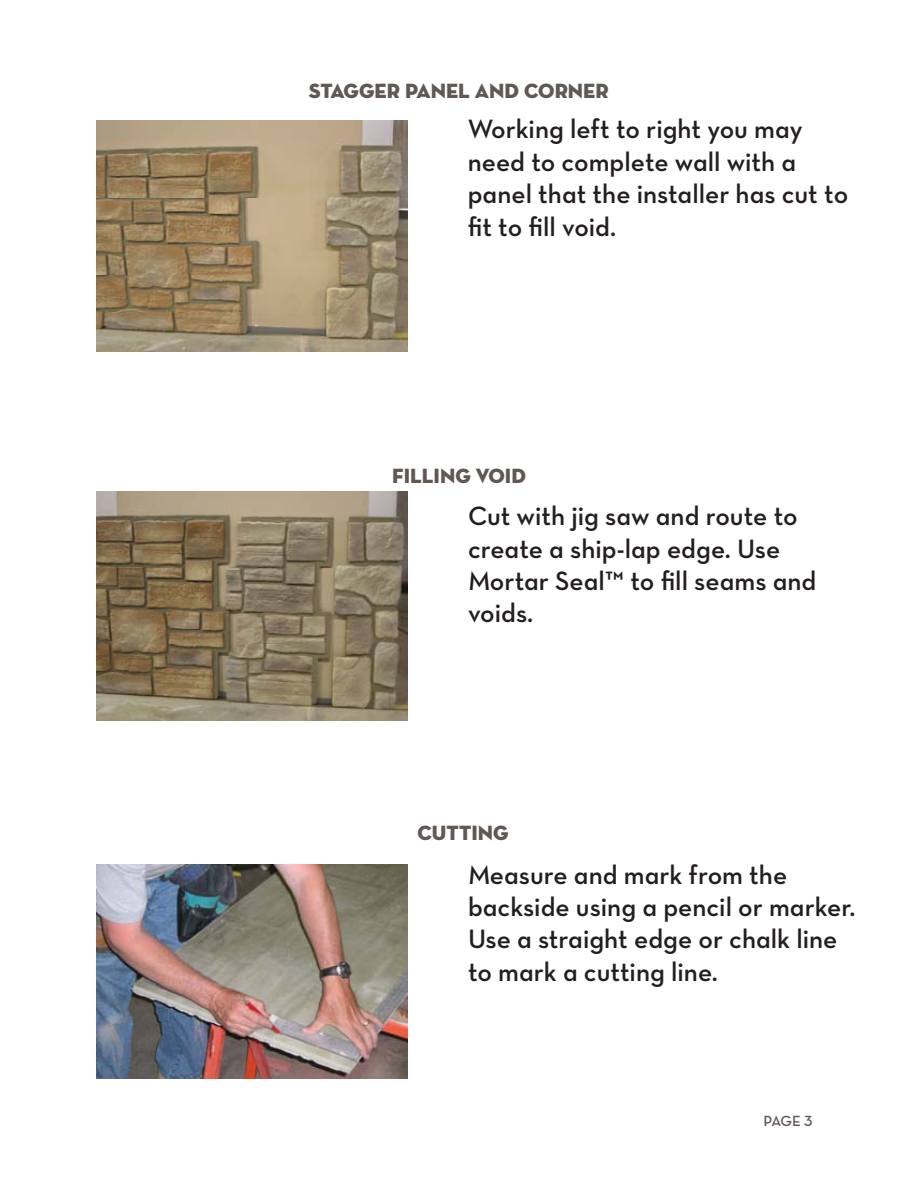
<style>
.page{position:relative;width:918px;height:1188px;background:#fff}
.page>*{position:absolute;margin:0;border:0;box-sizing:border-box;transform-origin:0 0}
.t1{font:27px/32.4px "Neutra Text Demi Alt";color:#231f20}
.t2{font:21px "Neutra Disp Titling";color:#615856}
.t3{font:15px "Neutra Text Demi Alt";color:#615856}
</style>
<div class="page">
<img style="left:96px;top:492px;width:312px;height:228px">
<img style="left:96px;top:865px;width:312px;height:214px">
<img style="left:96px;top:120px;width:311px;height:231px">
<p class="t2" style="left:309px;top:78px;width:301px">STAGGER PANEL AND CORNER</p>
<p class="t1" style="left:468px;top:112px;width:336px">Working left to right you may need to complete wall with a</p>
<p class="t1" style="left:468px;top:177px;width:382px">panel that the installer has cut to fit to fill void.</p>
<p class="t2" style="left:392px;top:463px;width:135px">FILLING VOID</p>
<p class="t1" style="left:468px;top:499px;width:331px">Cut with jig saw and route to</p>
<p class="t1" style="left:468px;top:532px;width:314px">create a ship-lap edge. Use</p>
<p class="t1" style="left:468px;top:564px;width:350px">Mortar Seal™ to fill seams and voids.</p>
<p class="t2" style="left:417px;top:820px;width:93px">CUTTING</p>
<p class="t1" style="left:468px;top:858px;width:321px">Measure and mark from the</p>
<p class="t1" style="left:468px;top:890px;width:389px">backside using a pencil or marker.<br>Use a straight edge or chalk line to mark a cutting line.</p>
<p class="t3" style="left:764px;top:1112px;width:51px">PAGE 3</p>
</div>
